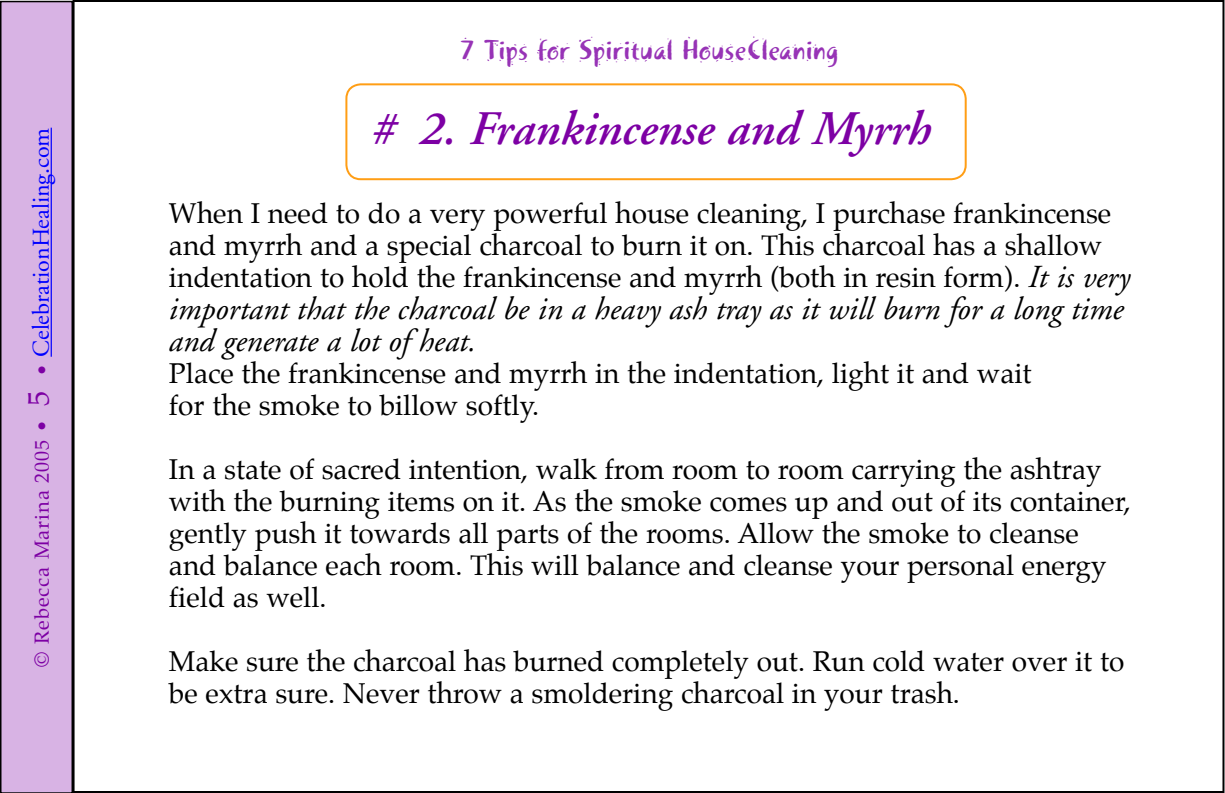
<style>
.page{position:relative;width:1225px;height:793px;background:#fff}
.page>*{position:absolute;margin:0;border:0;box-sizing:border-box;transform-origin:0 0}
.t1{font:italic 600 48px "Adobe Garamond";color:#7d00a4}
.t2{font:italic 32px/32px "Adobe Garamond";color:#000}
.t3{font:28px/32px "Palatino";color:#000}
.t4{font:28px "Khaki Two";letter-spacing:.015em;color:#9733b6}
.t5{font:24px "Adobe Garamond";color:#00f}
.s1{font-family:"Palatino";font-size:20px;color:#7d00a4}
.s2{font-family:"Palatino";font-size:30px;color:#7d00a4}
.s3{font-family:"Adobe Garamond";font-style:italic;font-size:32px}
</style>
<div class="page">
<div style="left:1px;top:2px;width:71px;height:790px;background:#d8b3e4"></div>
<hr style="left:51px;top:128px;width:1px;height:228px;background:#00f">
<div style="left:0;top:1px;width:73px;height:791px;border:2px solid #000"></div>
<svg style="left:345px;top:83px;width:622px;height:96px"></svg>
<p class="t5" style="left:28px;top:666px;width:540px;rotate:-90deg"><span class="s1">© Rebecca Marina 2005 •</span> <span class="s2">5</span> <span class="s1">•</span> CelebrationHealing.com</p>
<p class="t4" style="left:459px;top:33px;width:380px">7 Tips for Spiritual HouseCleaning</p>
<p class="t1" style="left:371px;top:103px;width:561px"># 2. Frankincense and Myrrh</p>
<p class="t3" style="left:169px;top:199px;width:962px">When I need to do a very powerful house cleaning, I purchase frankincense and myrrh and a special charcoal to burn it on. This charcoal has a shallow indentation to hold the frankincense and myrrh (both in resin form). <span class="s3">It is very</span></p>
<p class="t2" style="left:169px;top:293px;width:956px">important that the charcoal be in a heavy ash tray as it will burn for a long time and generate a lot of heat.</p>
<p class="t3" style="left:169px;top:359px;width:864px">Place the frankincense and myrrh in the indentation, light it and wait</p>
<p class="t3" style="left:169px;top:391px;width:372px">for the smoke to billow softly.</p>
<p class="t3" style="left:169px;top:455px;width:963px">In a state of sacred intention, walk from room to room carrying the ashtray with the burning items on it. As the smoke comes up and out of its container, gently push it towards all parts of the rooms. Allow the smoke to cleanse and balance each room. This will balance and cleanse your personal energy field as well.</p>
<p class="t3" style="left:169px;top:647px;width:957px">Make sure the charcoal has burned completely out. Run cold water over it to be extra sure. Never throw a smoldering charcoal in your trash.</p>
</div>
